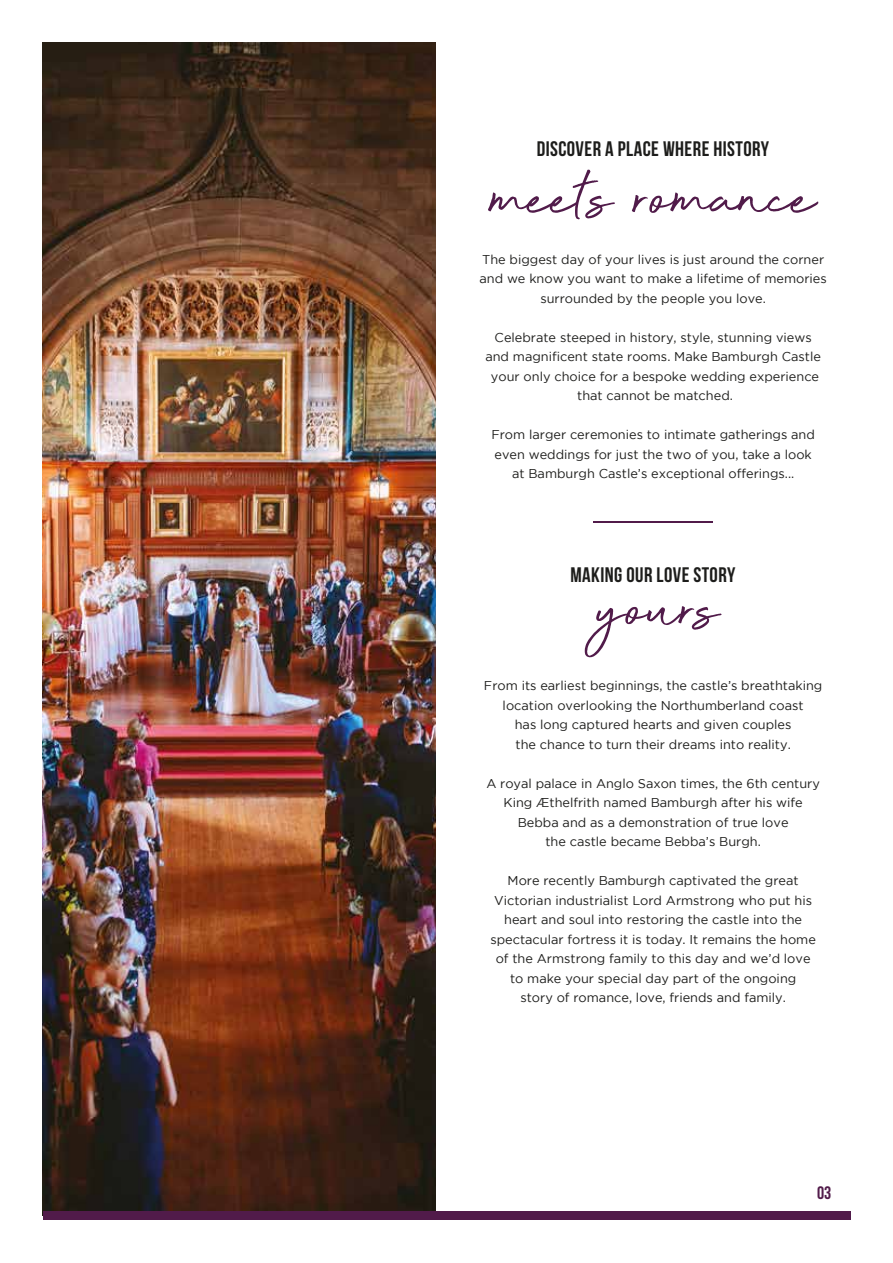
<style>
.page{position:relative;width:893px;height:1263px;background:#fff}
.page>*{position:absolute;margin:0;border:0;box-sizing:border-box;transform-origin:0 0}
.t1{font:84px "Beyond Infinity";color:#511b4a}
.t2{font:21px "Bebas Neue";letter-spacing:.02em;color:#1d1d1b}
.t3{font:18px "Bebas Neue";color:#511b4a}
.t4{font:12.75px/19.5px "Gotham";color:#1d1d1b;text-align:center}
</style>
<div class="page">
<img style="left:43px;top:43px;width:393px;height:1168px">
<div style="left:43px;top:1211px;width:807px;height:9px;background:#511b4a"></div>
<hr style="left:594px;top:521px;width:119px;height:1px;background:#511b4a">
<h2 class="t2" style="left:537px;top:137px;width:234px">DISCOVER A PLACE WHERE HISTORY</h2>
<h1 class="t1" style="left:490px;top:154px;width:327px">meets romance</h1>
<p class="t4" style="left:479px;top:249px;width:349px">The biggest day of your lives is just around the corner and we know you want to make a lifetime of memories surrounded by the people you love.</p>
<p class="t4" style="left:485px;top:327px;width:337px">Celebrate steeped in history, style, stunning views and magnificent state rooms. Make Bamburgh Castle your only choice for a bespoke wedding experience that cannot be matched.</p>
<p class="t4" style="left:491px;top:425px;width:325px">From larger ceremonies to intimate gatherings and even weddings for just the two of you, take a look at Bamburgh Castle’s exceptional offerings...</p>
<h2 class="t2" style="left:570px;top:564px;width:166px">MAKING OUR LOVE STORY</h2>
<h1 class="t1" style="left:596px;top:565px;width:124px">yours</h1>
<p class="t4" style="left:484px;top:676px;width:340px">From its earliest beginnings, the castle’s breathtaking location overlooking the Northumberland coast<br>has long captured hearts and given couples<br>the chance to turn their dreams into reality.</p>
<p class="t4" style="left:486px;top:773px;width:335px">A royal palace in Anglo Saxon times, the 6th century King Æthelfrith named Bamburgh after his wife Bebba and as a demonstration of true love<br>the castle became Bebba’s Burgh.</p>
<p class="t4" style="left:490px;top:871px;width:327px">More recently Bamburgh captivated the great Victorian industrialist Lord Armstrong who put his heart and soul into restoring the castle into the spectacular fortress it is today. It remains the home of the Armstrong family to this day and we’d love to make your special day part of the ongoing<br>story of romance, love, friends and family.</p>
<h3 class="t3" style="left:817px;top:1183px;width:16px">03</h3>
</div>
